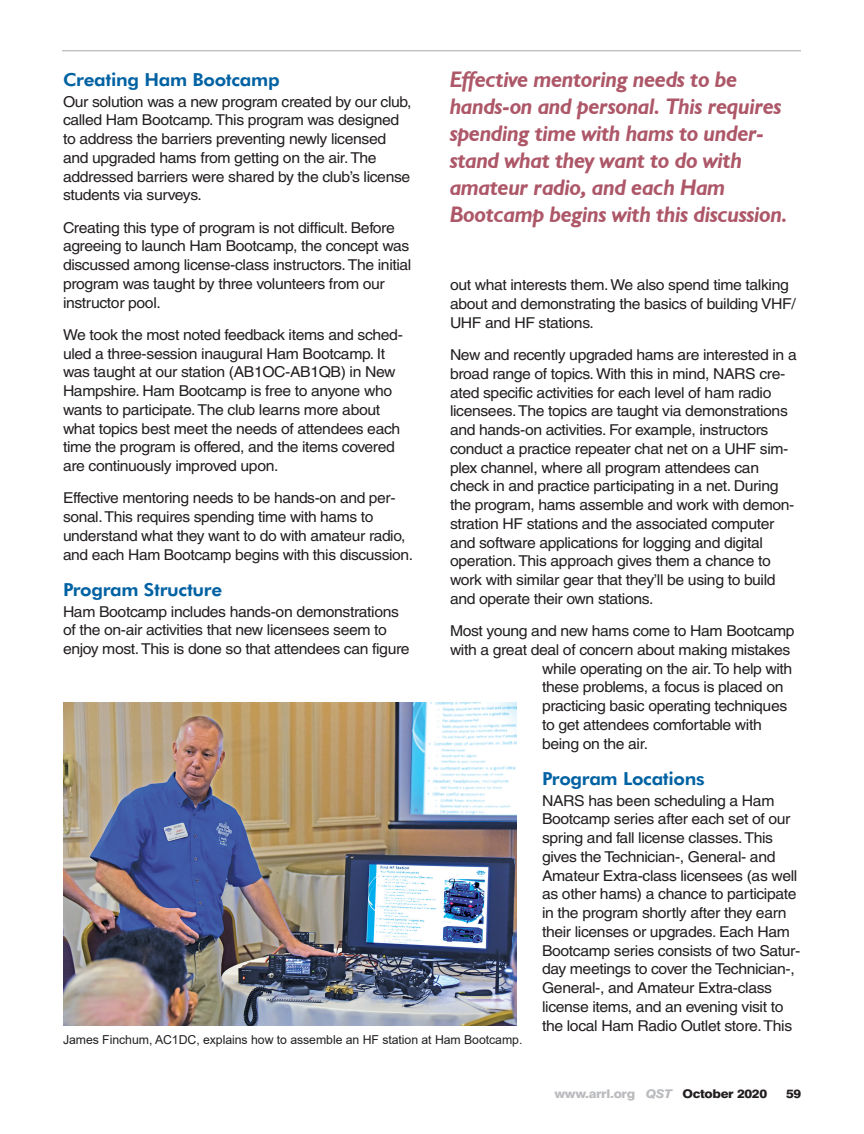
<style>
.page{position:relative;width:864px;height:1134px;background:#fff}
.page>*{position:absolute;margin:0;border:0;box-sizing:border-box;transform-origin:0 0}
.Pull_Quotes{font:italic 700 22.5px/27px "Humanist 521 BT";letter-spacing:-.01em;color:#ad5768;scale:.96 1}
.Subhead_1{font:800 18px "Futura BT";letter-spacing:-.015em;color:#0062a3;scale:1.05 1}
.Body_Text{font:15px/18.8px "Helvetica";letter-spacing:-.025em;color:#231f20;scale:1.05 1}
.Body_Text-2{font:15px/18.8px "Helvetica";letter-spacing:-.025em;color:#231f20;scale:1.04 1}
.t1{font:12.3px "Arial";letter-spacing:-.005em;color:#231f20}
.t2{font:800 12px "Swiss 721 BT";letter-spacing:-.025em;color:#babbbe;scale:1.1 1}
.t3{font:800 12px "Swiss 721 BT";color:#231f20;scale:1.1 1}
.s1{font-style:italic}
.s2{color:#231f20}
</style>
<div class="page">
<hr style="left:62px;top:50px;width:739px;height:1px;background:#a8a9ad">
<img style="left:63px;top:702px;width:454px;height:324px">
<p class="Subhead_1" style="left:63px;top:69px;width:208px">Creating Ham Bootcamp</p>
<p class="Body_Text" style="left:63px;top:92px;width:334px">Our solution was a new program created by our club, called Ham Bootcamp. This program was designed to address the barriers preventing newly licensed and upgraded hams from getting on the air. The addressed barriers were shared by the club’s license students via surveys.</p>
<p class="Body_Text" style="left:63px;top:218px;width:333px">Creating this type of program is not difficult. Before agreeing to launch Ham Bootcamp, the concept was discussed among license-class instructors. The initial program was taught by three volunteers from our instructor pool.</p>
<p class="Body_Text" style="left:63px;top:325px;width:325px">We took the most noted feedback items and sched&shy;uled a three-session inaugural Ham Bootcamp. It was taught at our station (AB1OC-AB1QB) in New Hampshire. Ham Bootcamp is free to anyone who wants to participate. The club learns more about what topics best meet the needs of attendees each time the program is offered, and the items covered are continuously improved upon.</p>
<p class="Body_Text-2" style="left:63px;top:489px;width:338px">Effective mentoring needs to be hands-on and per&shy;sonal. This requires spending time with hams to understand what they want to do with amateur radio, and each Ham Bootcamp begins with this discussion.</p>
<p class="Subhead_1" style="left:63px;top:579px;width:153px">Program Structure</p>
<p class="Body_Text" style="left:63px;top:602px;width:332px">Ham Bootcamp includes hands-on demonstrations of the on-air activities that new licensees seem to enjoy most. This is done so that attendees can figure</p>
<p class="Pull_Quotes" style="left:450px;top:66px;width:353px">Effective mentoring needs to be hands-on and personal. This requires spending time with hams to under&shy;stand what they want to do with amateur radio, and each Ham Bootcamp begins with this discussion.</p>
<p class="Body_Text" style="left:450px;top:276px;width:331px">out what interests them. We also spend time talking about and demonstrating the basics of building VHF/<br>UHF and HF stations.</p>
<p class="Body_Text" style="left:450px;top:346px;width:332px">New and recently upgraded hams are interested in a broad range of topics. With this in mind, NARS cre&shy;ated specific activities for each level of ham radio licensees. The topics are taught via demonstrations and hands-on activities. For example, instructors conduct a practice repeater chat net on a UHF sim&shy;plex channel, where all program attendees can check in and practice participating in a net. During the program, hams assemble and work with demon&shy;stration HF stations and the associated computer and software applications for logging and digital operation. This approach gives them a chance to work with similar gear that they’ll be using to build and operate their own stations.</p>
<p class="Body_Text" style="left:450px;top:622px;width:330px">Most young and new hams come to Ham Bootcamp</p>
<p class="Body_Text" style="left:450px;top:640px;width:326px">with a great deal of concern about making mistakes</p>
<p class="Body_Text" style="left:542px;top:659px;width:240px">while operating on the air. To help with</p>
<p class="Body_Text" style="left:542px;top:678px;width:231px">these problems, a focus is placed on</p>
<p class="Body_Text" style="left:542px;top:697px;width:235px">practicing basic operating techniques</p>
<p class="Body_Text" style="left:542px;top:715px;width:211px">to get attendees comfortable with</p>
<p class="Body_Text" style="left:542px;top:734px;width:103px">being on the air.</p>
<p class="Subhead_1" style="left:542px;top:768px;width:156px">Program Locations</p>
<p class="Body_Text" style="left:542px;top:791px;width:248px">NARS has been scheduling a Ham Bootcamp series after each set of our spring and fall license classes. This gives the Technician-, General- and Amateur Extra-class licensees (as well as other hams) a chance to participate in the program shortly after they earn their licenses or upgrades. Each Ham Bootcamp series consists of two Satur&shy;day meetings to cover the Technician-, General-, and Amateur Extra-class license items, and an evening visit to the local Ham Radio Outlet store. This</p>
<p class="t1" style="left:63px;top:1031px;width:461px">James Finchum, AC1DC, explains how to assemble an HF station at Ham Bootcamp.</p>
<p class="t2" style="left:554px;top:1087px;width:195px">www.arrl.org <span class="s1">QST</span> <span class="s2">October 2020</span></p>
<p class="t3" style="left:786px;top:1087px;width:15px">59</p>
</div>
